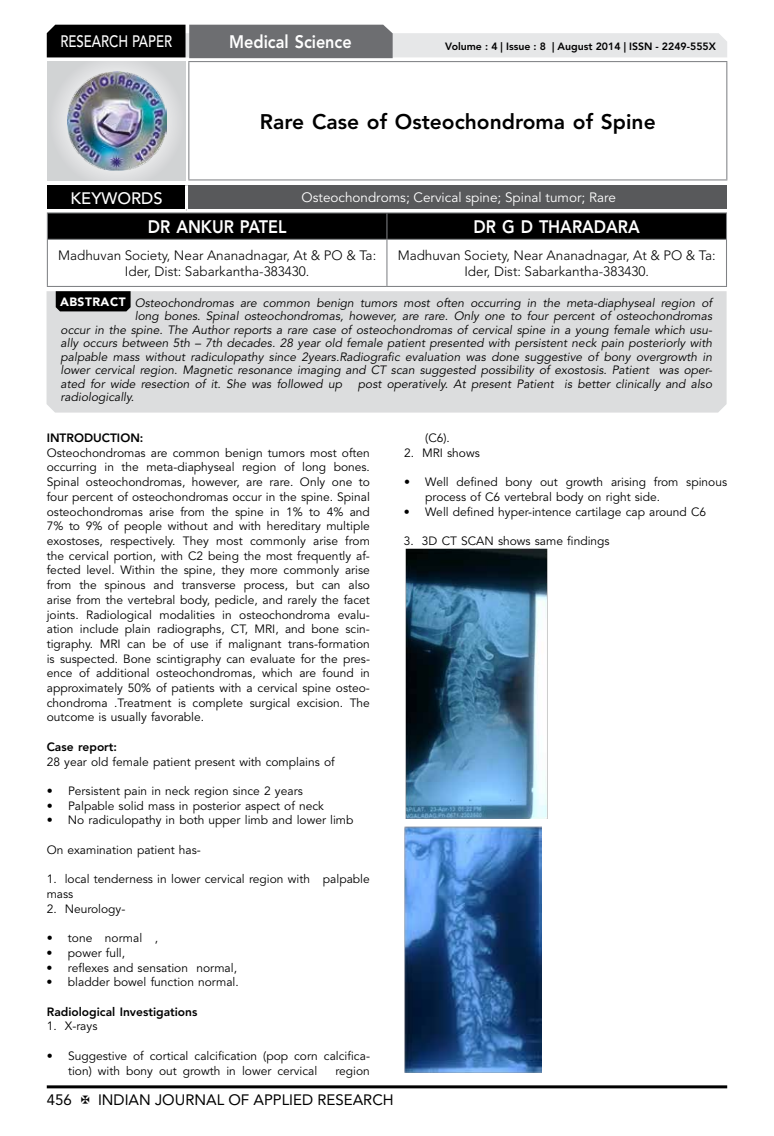
<style>
.page{position:relative;width:774px;height:1136px;background:#fff}
.page>*{position:absolute;margin:0;border:0;box-sizing:border-box;transform-origin:0 0}
.t1{font:800 21px "Avenir LT Std";color:#000}
.t2{font:800 18px "Avenir LT Std";color:#fff;scale:.9 1}
.t3{font:500 16.5px "Avenir LT Std";color:#fff;scale:.8 1}
.t4{font:500 16.5px "Avenir LT Std";color:#fff}
.t5{font:15px "Avenir LT Std";color:#000}
.t6{font:300 13.5px/16.2px "Avenir LT Std";color:#000;text-align:center}
.t7{font:13.5px "Avenir LT Std";color:#fff}
.t8{font:12px/14.7px "Avenir LT Std";color:#000}
.t9{font:italic 12px "Avenir LT Std";color:#000}
.t10{font:800 12px "Avenir LT Std";color:#000}
.t11{font:800 10.5px "Avenir LT Std";color:#000}
.s1{font-weight:900;font-style:normal;color:#fff}
</style>
<div class="page">
<hr style="left:47px;top:1085px;width:680px;height:3px;background:#000">
<div style="left:48px;top:62px;width:137px;height:118px;background:linear-gradient(to right,#d9dadb,#d9dadb)"></div>
<img style="left:68px;top:71px;width:99px;height:100px">
<svg style="left:47px;top:25px;width:680px;height:33px;background:#979899"></svg>
<hr style="left:188px;top:61px;width:539px;height:1px;background:#808285">
<hr style="left:188px;top:62px;width:1px;height:117px;background:#808285">
<hr style="left:726px;top:62px;width:1px;height:117px;background:#808285">
<hr style="left:188px;top:179px;width:539px;height:1px;background:#808285">
<hr style="left:47px;top:212px;width:340px;height:1px;background:#808285">
<hr style="left:387px;top:212px;width:340px;height:1px;background:#808285">
<svg style="left:47px;top:213px;width:680px;height:26px;background:#040404"></svg>
<hr style="left:47px;top:239px;width:340px;height:1px;background:#808285">
<hr style="left:47px;top:240px;width:1px;height:46px;background:#808285">
<hr style="left:387px;top:239px;width:340px;height:1px;background:#808285">
<hr style="left:386px;top:240px;width:1px;height:46px;background:#808285">
<hr style="left:726px;top:240px;width:1px;height:46px;background:#808285">
<hr style="left:47px;top:286px;width:340px;height:1px;background:#808285">
<hr style="left:387px;top:286px;width:340px;height:1px;background:#808285">
<div style="left:47px;top:185px;width:139px;height:25px;background:#000"></div>
<div style="left:186px;top:185px;width:541px;height:25px;background:#58595b"></div>
<hr style="left:185px;top:185px;width:3px;height:24px;background:#fff">
<hr style="left:47px;top:209px;width:139px;height:3px;background:#fff">
<hr style="left:186px;top:209px;width:541px;height:3px;background:#fff">
<div style="left:47px;top:291px;width:679px;height:121px;background:#dcddde"></div>
<svg style="left:56px;top:291px;width:75px;height:20px"></svg>
<img style="left:405px;top:548px;width:142px;height:270px">
<img style="left:405px;top:826px;width:137px;height:246px">
<h3 class="t3" style="left:60px;top:32px;width:139px">RESEARCH PAPER</h3>
<h2 class="t2" style="left:229px;top:31px;width:138px">Medical Science</h2>
<p class="t11" style="left:445px;top:41px;width:272px">Volume : 4 | Issue : 8 | August 2014 | ISSN - 2249-555X</p>
<h1 class="t1" style="left:260px;top:109px;width:397px">Rare Case of Osteochondroma of Spine</h1>
<h3 class="t4" style="left:71px;top:189px;width:94px">KEYWORDS</h3>
<p class="t7" style="left:301px;top:189px;width:316px">Osteochondroms; Cervical spine; Spinal tumor; Rare</p>
<h2 class="t2" style="left:148px;top:216px;width:155px">DR ANKUR PATEL</h2>
<h2 class="t2" style="left:474px;top:216px;width:186px">DR G D THARADARA</h2>
<p class="t6" style="left:58px;top:247px;width:319px">Madhuvan Society, Near Ananadnagar, At &amp; PO &amp; Ta:<br>Ider, Dist: Sabarkantha-383430.</p>
<p class="t6" style="left:398px;top:247px;width:319px">Madhuvan Society, Near Ananadnagar, At &amp; PO &amp; Ta:<br>Ider, Dist: Sabarkantha-383430.</p>
<p class="t9" style="left:60px;top:295px;width:654px"><span class="s1">ABSTRACT</span> Osteochondromas are common benign tumors most often occurring in the meta-diaphyseal region of</p>
<p class="t9" style="left:135px;top:309px;width:579px">long bones. Spinal osteochondromas, however, are rare. Only one to four percent of osteochondromas</p>
<p class="t9" style="left:61px;top:322px;width:653px">occur in the spine. The Author reports a rare case of osteochondromas of cervical spine in a young female which usu-</p>
<p class="t9" style="left:61px;top:336px;width:653px">ally occurs between 5th – 7th decades. 28 year old female patient presented with persistent neck pain posteriorly with</p>
<p class="t9" style="left:61px;top:349px;width:653px">palpable mass without radiculopathy since 2years.Radiografic evaluation was done suggestive of bony overgrowth in</p>
<p class="t9" style="left:61px;top:363px;width:653px">lower cervical region. Magnetic resonance imaging and CT scan suggested possibility of exostosis. Patient was oper-</p>
<p class="t9" style="left:61px;top:376px;width:283px">ated for wide resection of it. She was followed up</p>
<p class="t9" style="left:358px;top:376px;width:356px">post operatively. At present Patient is better clinically and also</p>
<p class="t9" style="left:61px;top:390px;width:75px">radiologically.</p>
<p class="t10" style="left:47px;top:430px;width:98px">INTRODUCTION:</p>
<p class="t8" style="left:47px;top:445px;width:325px;text-align:justify">Osteochondromas are common benign tumors most often occurring in the meta-diaphyseal region of long bones.<br>Spinal osteochondromas, however, are rare. Only one to four percent of osteochondromas occur in the spine. Spinal osteochondromas arise from the spine in 1% to 4% and 7% to 9% of people without and with hereditary multiple exostoses, respectively. They most commonly arise from the cervical portion, with C2 being the most frequently af&shy;fected level. Within the spine, they more commonly arise from the spinous and transverse process, but can also arise from the vertebral body, pedicle, and rarely the facet joints. Radiological modalities in osteochondroma evalu&shy;ation include plain radiographs, CT, MRI, and bone scin&shy;tigraphy. MRI can be of use if malignant trans-formation is suspected. Bone scintigraphy can evaluate for the pres&shy;ence of additional osteochondromas, which are found in approximately 50% of patients with a cervical spine osteo&shy;chondroma .Treatment is complete surgical excision. The outcome is usually favorable.</p>
<p class="t10" style="left:47px;top:739px;width:72px">Case report:</p>
<p class="t8" style="left:47px;top:754px;width:289px">28 year old female patient present with complains of</p>
<p class="t8" style="left:47px;top:783px;width:257px">• Persistent pain in neck region since 2 years</p>
<p class="t8" style="left:47px;top:798px;width:279px">• Palpable solid mass in posterior aspect of neck</p>
<p class="t8" style="left:47px;top:813px;width:308px">• No radiculopathy in both upper limb and lower limb</p>
<p class="t8" style="left:47px;top:842px;width:156px">On examination patient has-</p>
<p class="t8" style="left:47px;top:872px;width:325px">1. local tenderness in lower cervical region with palpable mass</p>
<p class="t8" style="left:47px;top:901px;width:80px">2. Neurology-</p>
<p class="t8" style="left:47px;top:930px;width:113px">• tone normal ,</p>
<p class="t8" style="left:47px;top:945px;width:80px">• power full,</p>
<p class="t8" style="left:47px;top:960px;width:192px">• reflexes and sensation normal,</p>
<p class="t8" style="left:47px;top:974px;width:194px">• bladder bowel function normal.</p>
<p class="t10" style="left:47px;top:1004px;width:152px">Radiological Investigations</p>
<p class="t8" style="left:47px;top:1019px;width:52px">1. X-rays</p>
<p class="t8" style="left:68px;top:1048px;width:303px;text-indent:-21px">• Suggestive of cortical calcification (pop corn calcifica&shy;tion) with bony out growth in lower cervical</p>
<p class="t8" style="left:425px;top:431px;width:26px">(C6).</p>
<p class="t8" style="left:404px;top:445px;width:77px">2. MRI shows</p>
<p class="t8" style="left:425px;top:475px;width:303px;text-indent:-21px">• Well defined bony out growth arising from spinous process of C6 vertebral body on right side.</p>
<p class="t8" style="left:404px;top:504px;width:304px">• Well defined hyper-intence cartilage cap around C6</p>
<p class="t8" style="left:404px;top:533px;width:207px">3. 3D CT SCAN shows same findings</p>
<p class="t8" style="left:335px;top:1063px;width:36px">region</p>
<p class="t5" style="left:47px;top:1090px;width:27px">456</p>
<p class="t5" style="left:98px;top:1090px;width:297px">INDIAN JOURNAL OF APPLIED RESEARCH</p>
</div>
